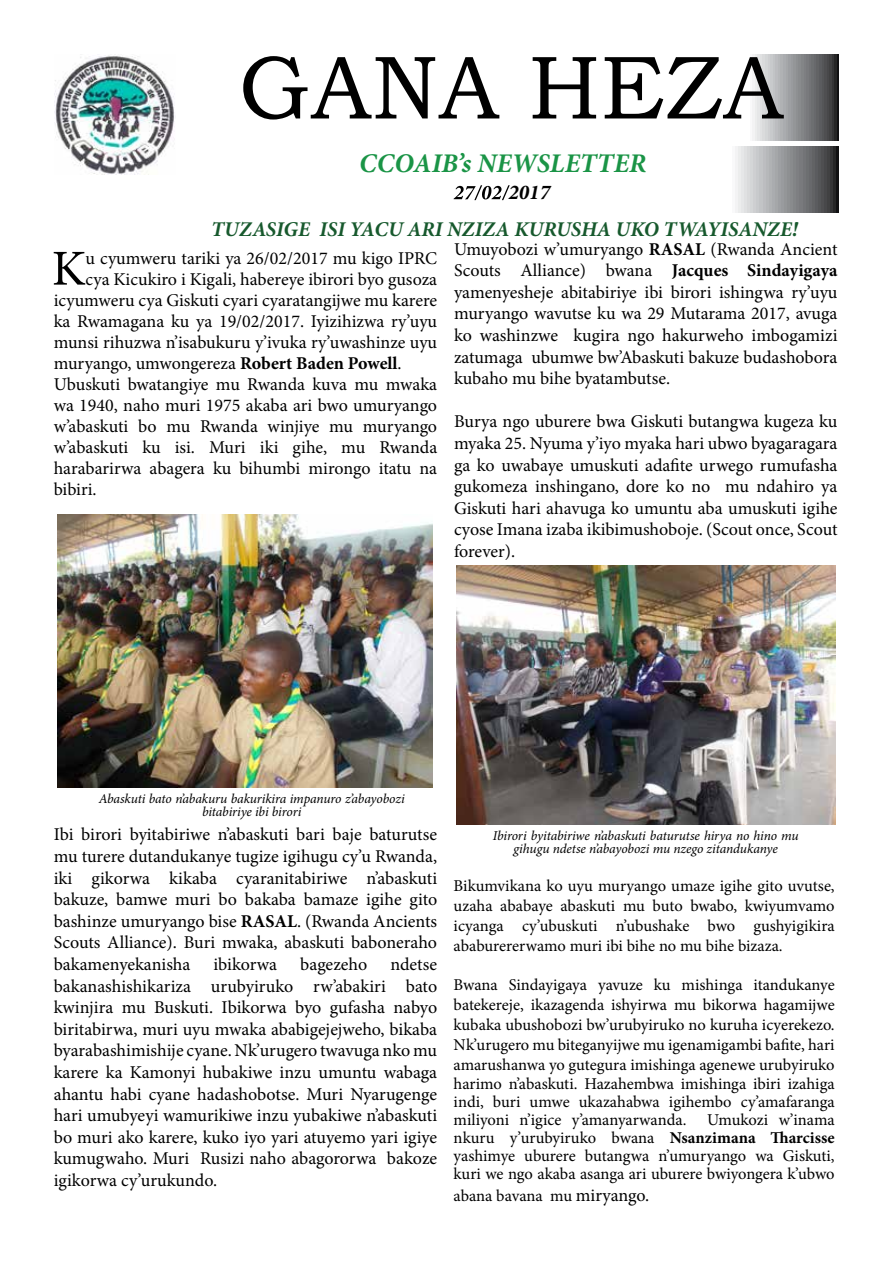
<style>
.page{position:relative;width:893px;height:1263px;background:#fff}
.page>*{position:absolute;margin:0;border:0;box-sizing:border-box;transform-origin:0 0}
.t1{font:90px "Bookman Old Style";color:#000}
.t2{font:50.25px "Minion Pro";color:#000}
.t3{font:italic 700 27px "Minion Pro";color:#1a9446}
.t4{font:italic 700 21px/36.5px "Minion Pro";color:#17592d;text-align:center}
.t5{font:18px/21.6px "Minion Pro";color:#000;text-align:justify}
.t6{font:16.5px/19.8px "Minion Pro";letter-spacing:-.005em;color:#000;text-align:justify}
.t7{font:italic 13.5px/13.5px "Minion Pro";letter-spacing:-.01em;color:#000;text-align:center}
.s1{color:#fff}
.s2{color:#000}
.s3{font-weight:700}
.s4{font-size:18px}
</style>
<div class="page">
<svg style="left:752px;top:54px;width:87px;height:86px;background:#909193"></svg>
<svg style="left:96px;top:146px;width:743px;height:66px"></svg>
<img style="left:54px;top:55px;width:122px;height:119px">
<img style="left:58px;top:514px;width:375px;height:273px">
<img style="left:456px;top:566px;width:379px;height:258px">
<h1 class="t1" style="left:239px;top:29px;width:547px">GANA HEZA</h1>
<h3 class="t3" style="left:359px;top:144px;width:289px">CCOAIB’s NEWSLETTER</h3>
<p class="t4" style="left:211px;top:174px;width:588px"><span class="s1">27/02/</span><span class="s2">2017<br></span>TUZASIGE ISI YACU ARI NZIZA KURUSHA UKO TWAYISANZE!</p>
<h2 class="t2" style="left:52px;top:235px;width:35px">K</h2>
<p class="t5" style="left:86px;top:247px;width:353px">u cyumweru tariki ya 26/02/2017 mu kigo IPRC</p>
<p class="t5" style="left:86px;top:268px;width:353px">cya Kicukiro i Kigali, habereye ibirori byo gusoza</p>
<p class="t5" style="left:54px;top:289px;width:385px">icyumweru cya Giskuti cyari cyaratangijwe mu karere</p>
<p class="t5" style="left:54px;top:310px;width:385px">ka Rwamagana ku ya 19/02/2017. Iyizihizwa ry’uyu</p>
<p class="t5" style="left:54px;top:331px;width:385px">munsi rihuzwa n’isabukuru y’ivuka ry’uwashinze uyu</p>
<p class="t5" style="left:54px;top:352px;width:350px">muryango, umwongereza <span class="s3">Robert Baden Powell</span>.</p>
<p class="t5" style="left:54px;top:373px;width:385px">Ubuskuti bwatangiye mu Rwanda kuva mu mwaka</p>
<p class="t5" style="left:54px;top:394px;width:385px">wa 1940, naho muri 1975 akaba ari bwo umuryango</p>
<p class="t5" style="left:54px;top:415px;width:385px">w’abaskuti bo mu Rwanda winjiye mu muryango</p>
<p class="t5" style="left:54px;top:436px;width:385px">w’abaskuti ku isi. Muri iki gihe, mu Rwanda</p>
<p class="t5" style="left:54px;top:457px;width:385px">harabarirwa abagera ku bihumbi mirongo itatu na</p>
<p class="t5" style="left:54px;top:478px;width:45px">bibiri.</p>
<p class="t5" style="left:454px;top:238px;width:385px">Umuyobozi w’umuryango <span class="s3">RASAL</span> (Rwanda Ancient Scouts Alliance) bwana <span class="s3">Jacques Sindayigaya </span>yamenyesheje abitabiriye ibi birori ishingwa ry’uyu muryango wavutse ku wa 29 Mutarama 2017, avuga ko washinzwe kugira ngo hakurweho imbogamizi zatumaga ubumwe bw’Abaskuti bakuze budashobora kubaho mu bihe byatambutse.</p>
<p class="t5" style="left:454px;top:411px;width:385px">Burya ngo uburere bwa Giskuti butangwa kugeza ku myaka 25. Nyuma y’iyo myaka hari ubwo byagaragara ga ko uwabaye umuskuti adafite urwego rumufasha gukomeza inshingano, dore ko no mu ndahiro ya Giskuti hari ahavuga ko umuntu aba umuskuti igihe cyose Imana izaba ikibimushoboje. (Scout once, Scout forever).</p>
<p class="t7" style="left:99px;top:792px;width:307px">Abaskuti bato n’abakuru bakurikira impanuro z’abayobozi bitabiriye ibi birori</p>
<p class="t5" style="left:54px;top:824px;width:385px">Ibi birori byitabiriwe n’abaskuti bari baje baturutse mu turere dutandukanye tugize igihugu cy’u Rwanda, iki gikorwa kikaba cyaranitabiriwe n’abaskuti bakuze, bamwe muri bo bakaba bamaze igihe gito bashinze umuryango bise <span class="s3">RASAL</span>. (Rwanda Ancients Scouts Alliance). Buri mwaka, abaskuti baboneraho bakamenyekanisha</p>
<p class="t5" style="left:54px;top:953px;width:385px;text-indent:337px">ndetse bakanashishikariza urubyiruko rw’abakiri bato kwinjira mu Buskuti. Ibikorwa byo gufasha nabyo biritabirwa, muri uyu mwaka ababigejejweho, bikaba byarabashimishije cyane. Nk’urugero twavuga nko mu karere ka Kamonyi hubakiwe inzu umuntu wabaga ahantu habi cyane hadashobotse. Muri Nyarugenge hari umubyeyi wamurikiwe inzu yubakiwe n’abaskuti bo muri ako karere, kuko iyo yari atuyemo yari igiye kumugwaho. Muri Rusizi naho abagororwa bakoze igikorwa cy’urukundo.</p>
<p class="t5" style="left:213px;top:953px;width:65px">ibikorwa</p>
<p class="t5" style="left:300px;top:953px;width:68px">bagezeho</p>
<p class="t7" style="left:493px;top:829px;width:307px">Ibirori byitabiriwe n’abaskuti baturutse hirya no hino mu gihugu ndetse n’abayobozi mu nzego zitandukanye</p>
<p class="t6" style="left:454px;top:876px;width:383px">Bikumvikana ko uyu muryango umaze igihe gito uvutse, uzaha ababaye abaskuti mu buto bwabo, kwiyumvamo icyanga cy’ubuskuti n’ubushake bwo gushyigikira ababurererwamo muri ibi bihe no mu bihe bizaza.</p>
<p class="t6" style="left:454px;top:975px;width:383px">Bwana Sindayigaya yavuze ku mishinga itandukanye batekereje, ikazagenda ishyirwa mu bikorwa hagamijwe kubaka ubushobozi bw’urubyiruko no kuruha icyerekezo.<br>Nk’urugero mu biteganyijwe mu igenamigambi bafite, hari amarushanwa yo gutegura imishinga agenewe urubyiruko harimo n’abaskuti. Hazahembwa imishinga ibiri izahiga</p>
<p class="t6" style="left:454px;top:1093px;width:383px;line-height:18px">indi, buri umwe ukazahabwa igihembo cy’amafaranga miliyoni n’igice y’amanyarwanda.</p>
<p class="t6" style="left:454px;top:1111px;width:383px;line-height:18px;text-indent:253px">Umukozi w’inama nkuru y’urubyiruko bwana <span class="s3">Nsanzimana Tharcisse </span>yashimye uburere butangwa n’umuryango wa Giskuti, kuri we ngo akaba asanga ari uburere bwiyongera k’ubwo</p>
<p class="t6" style="left:454px;top:1186px;width:197px">abana bavana mu <span class="s4">miryango.</span></p>
</div>
